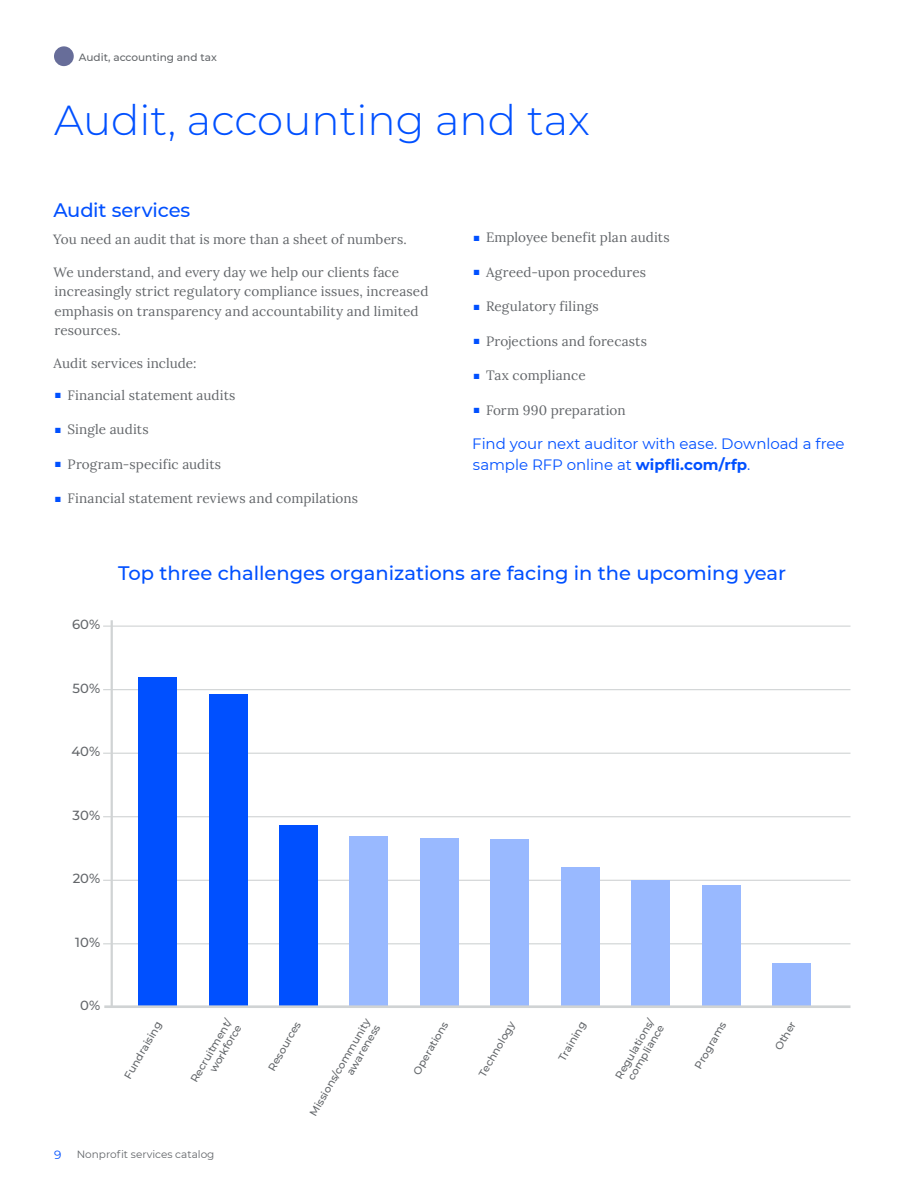
<style>
.page{position:relative;width:918px;height:1188px;background:#fff}
.page>*{position:absolute;margin:0;border:0;box-sizing:border-box;transform-origin:0 0}
.t1{font:300 42px "Montserrat";color:#0050ff}
.t2{font:500 19.5px "Montserrat";color:#0050ff}
.t3{font:15px/21px "Montserrat";letter-spacing:-.005em;color:#0050ff}
.t4{font:13.5px/19.5px "Lora";letter-spacing:.005em;color:#63666a}
.t5{font:500 13.2px "Montserrat";color:#63666a}
.t6{font:12px "Montserrat";color:#0050ff}
.t7{font:500 10.5px/11.4px "Montserrat";color:#63666a;text-align:right}
.t8{font:10.5px "Montserrat";color:#63666a}
.s1{color:#0050ff}
.s2{font-weight:700}
</style>
<div class="page">
<div style="left:54px;top:46px;width:20px;height:20px;background:#676d99;border-radius:50%"></div>
<hr style="left:103px;top:943px;width:747px;height:1px;background:#d0d3d4">
<hr style="left:103px;top:880px;width:747px;height:1px;background:#d0d3d4">
<hr style="left:103px;top:816px;width:747px;height:1px;background:#d0d3d4">
<hr style="left:103px;top:753px;width:747px;height:1px;background:#d0d3d4">
<hr style="left:103px;top:689px;width:747px;height:1px;background:#d0d3d4">
<hr style="left:103px;top:626px;width:747px;height:1px;background:#d0d3d4">
<hr style="left:111px;top:620px;width:2px;height:387px;background:#d0d3d4">
<div style="left:279px;top:825px;width:39px;height:182px;background:#0050ff"></div>
<div style="left:350px;top:837px;width:38px;height:171px;background:#99b9ff"></div>
<div style="left:138px;top:677px;width:39px;height:331px;background:#0050ff"></div>
<div style="left:773px;top:963px;width:38px;height:45px;background:#99b9ff"></div>
<div style="left:209px;top:694px;width:38px;height:314px;background:#0050ff"></div>
<div style="left:420px;top:838px;width:39px;height:169px;background:#99b9ff"></div>
<div style="left:491px;top:839px;width:38px;height:168px;background:#99b9ff"></div>
<div style="left:561px;top:868px;width:39px;height:139px;background:#99b9ff"></div>
<div style="left:632px;top:880px;width:38px;height:127px;background:#99b9ff"></div>
<div style="left:702px;top:885px;width:39px;height:122px;background:#99b9ff"></div>
<hr style="left:104px;top:1005px;width:747px;height:3px;background:#d0d3d4">
<p class="t7" style="left:79px;top:51px;width:139px">Audit, accounting and tax</p>
<h1 class="t1" style="left:54px;top:92px;width:538px">Audit, accounting and tax</h1>
<h2 class="t2" style="left:53px;top:197px;width:138px">Audit services</h2>
<p class="t4" style="left:53px;top:228px;width:355px">You need an audit that is more than a sheet of numbers.</p>
<p class="t4" style="left:54px;top:261px;width:376px">We understand, and every day we help our clients face increasingly strict regulatory compliance issues, increased emphasis on transparency and accountability and limited resources.</p>
<p class="t4" style="left:54px;top:353px;width:145px">Audit services include:</p>
<p class="t4" style="left:55px;top:384px;width:182px"><span class="s1">■</span> Financial statement audits</p>
<p class="t4" style="left:55px;top:419px;width:95px"><span class="s1">■</span> Single audits</p>
<p class="t4" style="left:55px;top:453px;width:167px"><span class="s1">■</span> Program-specific audits</p>
<p class="t4" style="left:55px;top:488px;width:304px"><span class="s1">■</span> Financial statement reviews and compilations</p>
<p class="t4" style="left:474px;top:227px;width:197px"><span class="s1">■</span> Employee benefit plan audits</p>
<p class="t4" style="left:474px;top:261px;width:174px"><span class="s1">■</span> Agreed-upon procedures</p>
<p class="t4" style="left:474px;top:296px;width:126px"><span class="s1">■</span> Regulatory filings</p>
<p class="t4" style="left:474px;top:330px;width:175px"><span class="s1">■</span> Projections and forecasts</p>
<p class="t4" style="left:474px;top:365px;width:113px"><span class="s1">■</span> Tax compliance</p>
<p class="t4" style="left:474px;top:399px;width:153px"><span class="s1">■</span> Form 990 preparation</p>
<p class="t3" style="left:472px;top:433px;width:374px">Find your next auditor with ease. Download a free sample RFP online at <span class="s2">wipfli.com/rfp</span>.</p>
<p class="t5" style="left:72px;top:615px;width:30px">60%</p>
<h2 class="t2" style="left:118px;top:559px;width:670px">Top three challenges organizations are facing in the upcoming year</h2>
<p class="t5" style="left:73px;top:679px;width:29px">50%</p>
<p class="t5" style="left:71px;top:742px;width:30px">40%</p>
<p class="t5" style="left:73px;top:806px;width:29px">30%</p>
<p class="t5" style="left:73px;top:869px;width:29px">20%</p>
<p class="t5" style="left:75px;top:933px;width:26px">10%</p>
<p class="t5" style="left:80px;top:996px;width:21px">0%</p>
<p class="t7" style="left:122px;top:1075px;width:65px;rotate:-60deg">Fundraising</p>
<p class="t7" style="left:188px;top:1078px;width:73px;rotate:-60deg">Recruitment/ workforce</p>
<p class="t7" style="left:265px;top:1067px;width:56px;rotate:-60deg">Resources</p>
<p class="t7" style="left:307px;top:1112px;width:112px;rotate:-60deg">Missions/community awareness</p>
<p class="t7" style="left:411px;top:1071px;width:61px;rotate:-60deg">Operations</p>
<p class="t7" style="left:476px;top:1073px;width:63px;rotate:-60deg">Technology</p>
<p class="t7" style="left:556px;top:1057px;width:45px;rotate:-60deg">Training</p>
<p class="t7" style="left:613px;top:1075px;width:69px;text-align:center;rotate:-60deg">Regulations/ compliance</p>
<p class="t7" style="left:692px;top:1065px;width:54px;rotate:-60deg">Programs</p>
<p class="t7" style="left:772px;top:1046px;width:33px;rotate:-60deg">Other</p>
<p class="t6" style="left:54px;top:1146px;width:9px">9</p>
<p class="t8" style="left:77px;top:1147px;width:139px">Nonprofit services catalog</p>
</div>
